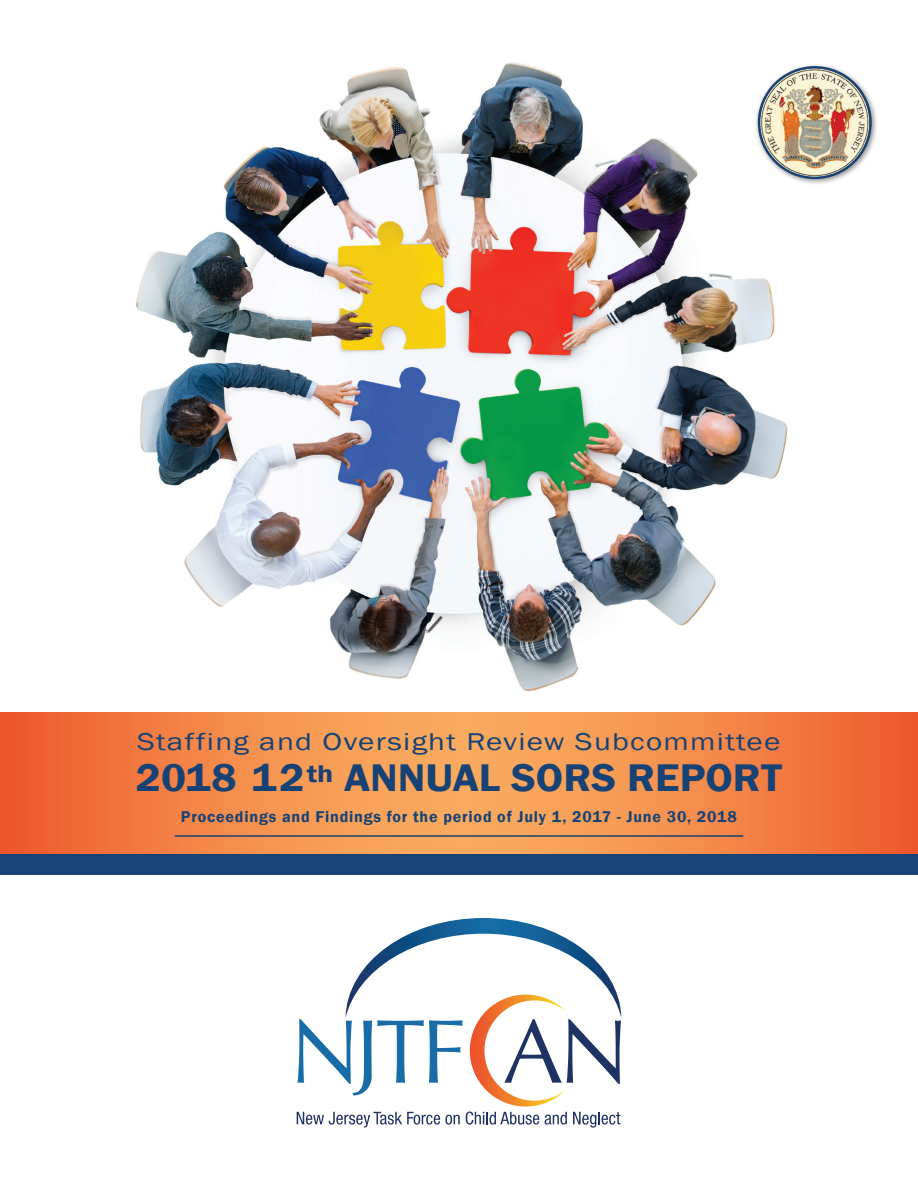
<style>
.page{position:relative;width:918px;height:1188px;background:#fff}
.page>*{position:absolute;margin:0;border:0;box-sizing:border-box;transform-origin:0 0}
.t1{font:600 39.75px "Franklin Gothic";color:#174275;scale:1.08 1}
.t2{font:25.05px "Franklin Gothic";letter-spacing:.04em;color:#174275;scale:1.25 1}
.t3{font:600 16.05px "Franklin Gothic";letter-spacing:.05em;color:#174275}
</style>
<div class="page">
<img style="left:136px;top:62px;width:652px;height:629px">
<div style="left:0;top:854px;width:918px;height:20px;background:#174275"></div>
<svg style="left:0;top:713px;width:918px;height:141px;background:#f38849"></svg>
<hr style="left:175px;top:835px;width:568px;height:2px;background:#174275">
<div style="left:755px;top:63px;width:123px;height:123px;background:#231f20;opacity:.5"></div>
<img style="left:759px;top:67px;width:112px;height:111px">
<div style="left:758px;top:66px;width:114px;height:113px;border:2px solid #174275;border-radius:50%"></div>
<img style="left:470px;top:1018px;width:95px;height:89px">
<svg style="left:298px;top:1019px;width:165px;height:76px"></svg>
<svg style="left:504px;top:1019px;width:117px;height:65px"></svg>
<img style="left:346px;top:918px;width:275px;height:100px">
<svg style="left:297px;top:1112px;width:163px;height:15px"></svg>
<svg style="left:466px;top:1112px;width:73px;height:13px"></svg>
<svg style="left:545px;top:1112px;width:22px;height:13px"></svg>
<svg style="left:573px;top:1112px;width:47px;height:16px"></svg>
<h2 class="t2" style="left:137px;top:726px;width:516px">Staffing and Oversight Review Subcommittee</h2>
<h1 class="t1" style="left:136px;top:753px;width:600px">2018 12<sup>th</sup> ANNUAL SORS REPORT</h1>
<p class="t3" style="left:181px;top:807px;width:558px">Proceedings and Findings for the period of July 1, 2017 - June 30, 2018</p>
</div>
